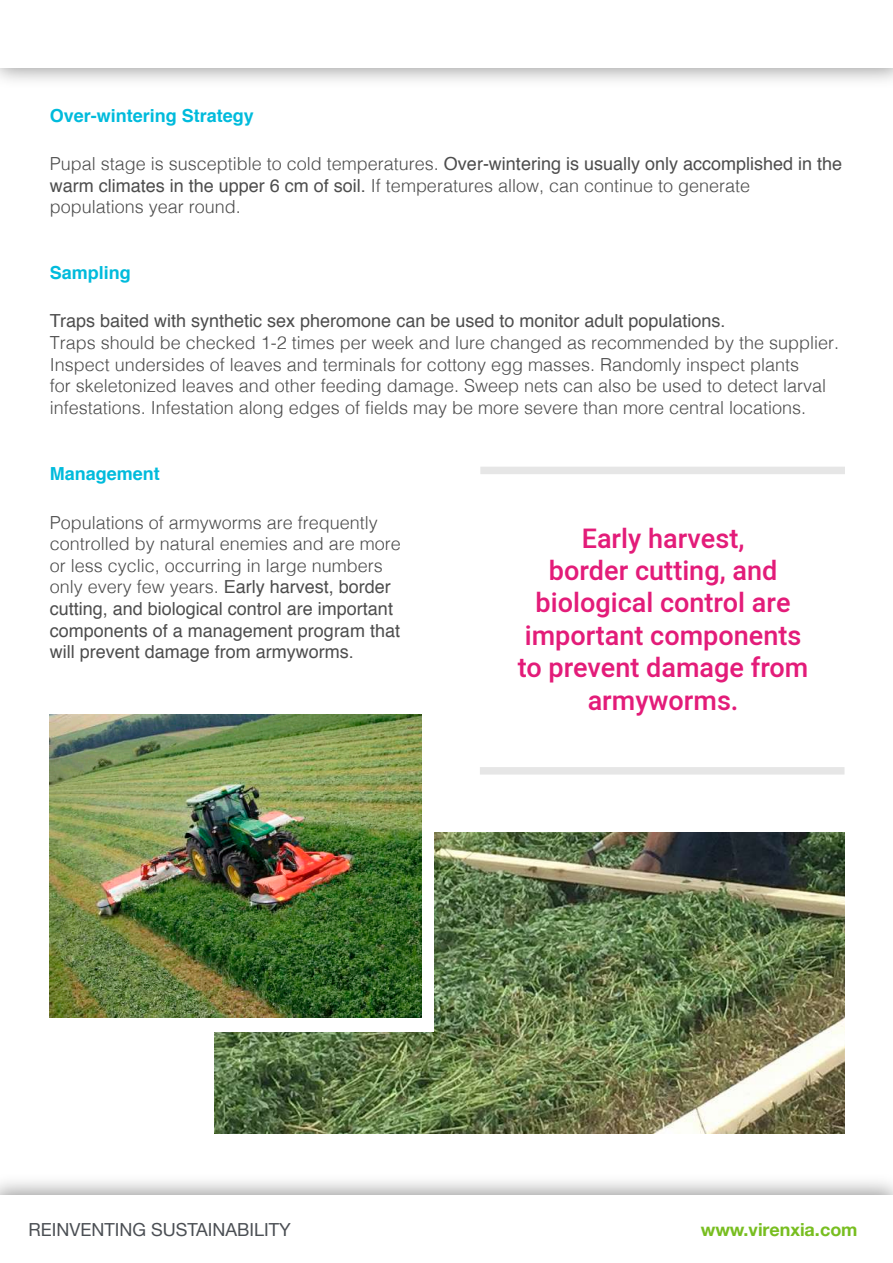
<style>
.page{position:relative;width:893px;height:1263px;background:#fff}
.page>*{position:absolute;margin:0;border:0;box-sizing:border-box;transform-origin:0 0}
.t1{font:500 27px/32.4px "Heebo";color:#e31c79;text-align:center}
.t2{font:300 18px/21.6px "Helvetica";color:#4d4d4d}
.t3{font:18px "Helvetica";color:#4d4d4d}
.t4{font:700 18px "Helvetica";color:#00bbdc}
.t5{font:18px "Helvetica Neue";color:#4b4f54}
.t6{font:700 18px "Helvetica Neue";color:#78be20}
.s1{font-weight:400}
</style>
<div class="page">
<img style="left:214px;top:832px;width:630px;height:301px">
<div style="left:50px;top:714px;width:384px;height:317px;background:#fff"></div>
<div style="left:480px;top:467px;width:365px;height:7px;background:#e6e6e6"></div>
<div style="left:480px;top:767px;width:364px;height:7px;background:#e6e6e6"></div>
<img style="left:50px;top:714px;width:372px;height:304px">
<p class="t4" style="left:50px;top:101px;width:206px">Over-wintering Strategy</p>
<p class="t2" style="left:50px;top:152px;width:794px">Pupal stage is susceptible to cold temperatures. <span class="s1">Over-wintering is usually only accomplished in the warm climates in the upper 6 cm of soil.</span> If temperatures allow, can continue to generate populations year round.</p>
<p class="t4" style="left:50px;top:258px;width:83px">Sampling</p>
<p class="t3" style="left:50px;top:307px;width:677px">Traps baited with synthetic sex pheromone can be used to monitor adult populations.</p>
<p class="t2" style="left:50px;top:330px;width:791px">Traps should be checked 1-2 times per week and lure changed as recommended by the supplier.<br>Inspect undersides of leaves and terminals for cottony egg masses. Randomly inspect plants<br>for skeletonized leaves and other feeding damage. Sweep nets can also be used to detect larval infestations. Infestation along edges of fields may be more severe than more central locations.</p>
<p class="t4" style="left:50px;top:459px;width:112px">Management</p>
<p class="t2" style="left:50px;top:510px;width:353px">Populations of armyworms are frequently controlled by natural enemies and are more or less cyclic, occurring in large numbers only every few years. <span class="s1">Early harvest, border cutting, and biological control are important components of a management program that will prevent damage from armyworms.</span></p>
<h1 class="t1" style="left:518px;top:522px;width:292px">Early harvest,<br>border cutting, and biological control are important components to prevent damage from armyworms.</h1>
<p class="t5" style="left:29px;top:1216px;width:264px">REINVENTING SUSTAINABILITY</p>
<p class="t6" style="left:701px;top:1215px;width:158px">www.virenxia.com</p>
</div>
